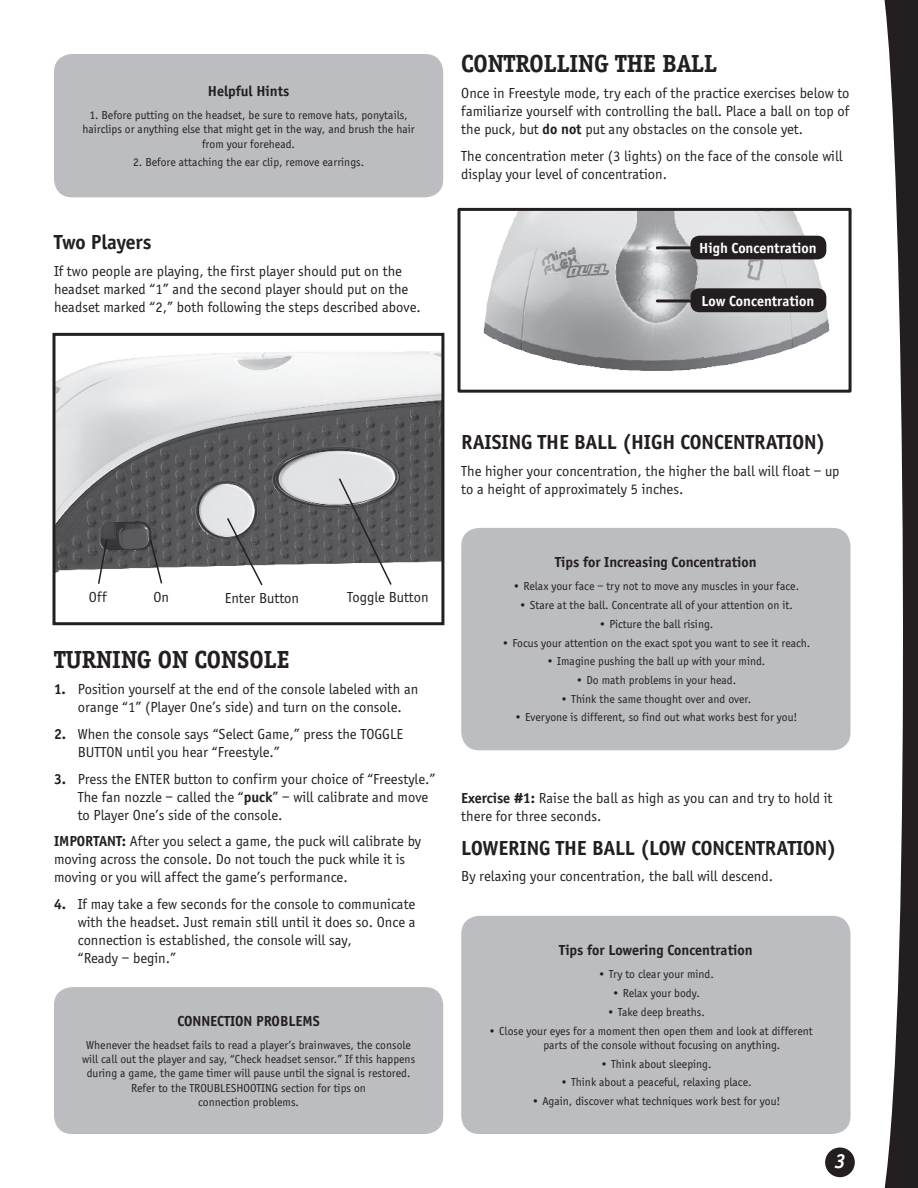
<style>
.page{position:relative;width:918px;height:1188px;background:#fff}
.page>*{position:absolute;margin:0;border:0;box-sizing:border-box;transform-origin:0 0}
.t1{font:700 25.5px "Officina Serif EFOP";color:#231f20}
.t2{font:700 21px "Officina Sans EFOP";color:#231f20}
.t3{font:italic 700 21px "Officina Sans EFOP";color:#fff}
.t4{font:15px/18px "Officina Sans EFOP";color:#231f20}
.t5{font:700 15px "Officina Sans EFOP";color:#231f20}
.t6{font:700 15px "Officina Sans EFOP";color:#fff}
.t7{font:12px/14.4px "Officina Sans EFOP";color:#231f20;text-align:center}
.s1{font-weight:700}
</style>
<div class="page">
<svg style="left:884px;top:0;width:34px;height:1188px"></svg>
<div style="left:825px;top:1148px;width:30px;height:29px;background:#231f20;border-radius:50%"></div>
<div style="left:54px;top:54px;width:389px;height:143px;background:#bcbdc0;border-radius:18px"></div>
<div style="left:54px;top:987px;width:389px;height:147px;background:#bcbdc0;border-radius:18px"></div>
<div style="left:461px;top:528px;width:389px;height:222px;background:#bcbdc0;border-radius:18px"></div>
<div style="left:461px;top:916px;width:389px;height:218px;background:#bcbdc0;border-radius:18px"></div>
<img style="left:56px;top:351px;width:384px;height:222px">
<div style="left:52px;top:333px;width:392px;height:292px;border:3px solid #231f20"></div>
<svg style="left:97px;top:538px;width:11px;height:46px"></svg>
<svg style="left:149px;top:538px;width:14px;height:46px"></svg>
<svg style="left:226px;top:516px;width:38px;height:70px"></svg>
<svg style="left:337px;top:477px;width:56px;height:108px"></svg>
<img style="left:483px;top:212px;width:347px;height:159px">
<div style="left:458px;top:208px;width:394px;height:185px;border:3px solid #231f20"></div>
<div style="left:690px;top:236px;width:136px;height:23px;background:#231f20;border-radius:9px"></div>
<hr style="left:657px;top:246px;width:35px;height:3px;background:#231f20">
<div style="left:690px;top:288px;width:136px;height:24px;background:#231f20;border-radius:9px"></div>
<hr style="left:657px;top:299px;width:35px;height:3px;background:#231f20">
<p class="t5" style="left:208px;top:82px;width:83px">Helpful Hints</p>
<p class="t7" style="left:83px;top:108px;width:334px">1. Before putting on the headset, be sure to remove hats, ponytails, hairclips or anything else that might get in the way, and brush the hair from your forehead.</p>
<p class="t7" style="left:133px;top:155px;width:233px">2. Before attaching the ear clip, remove earrings.</p>
<h2 class="t2" style="left:54px;top:230px;width:99px">Two Players</h2>
<p class="t4" style="left:54px;top:262px;width:368px">If two people are playing, the first player should put on the headset marked “1” and the second player should put on the headset marked “2,” both following the steps described above.</p>
<h1 class="t1" style="left:461px;top:48px;width:257px">CONTROLLING THE BALL</h1>
<p class="t4" style="left:461px;top:85px;width:390px;text-align:justify">Once in Freestyle mode, try each of the practice exercises below to familiarize yourself with controlling the ball. Place a ball on top of the puck, but <span class="s1">do not</span> put any obstacles on the console yet.</p>
<p class="t4" style="left:461px;top:147px;width:383px">The concentration meter (3 lights) on the face of the console will display your level of concentration.</p>
<p class="t6" style="left:699px;top:239px;width:119px">High Concentration</p>
<p class="t6" style="left:702px;top:292px;width:114px">Low Concentration</p>
<p class="t4" style="left:89px;top:589px;width:19px">Off</p>
<p class="t4" style="left:154px;top:589px;width:17px">On</p>
<p class="t4" style="left:225px;top:589px;width:76px">Enter Button</p>
<p class="t4" style="left:347px;top:589px;width:83px">Toggle Button</p>
<h1 class="t1" style="left:54px;top:644px;width:237px">TURNING ON CONSOLE</h1>
<p class="t4" style="left:54px;top:680px;width:366px;text-align:center"><span class="s1">1.</span> Position yourself at the end of the console labeled with an orange “1” (Player One’s side) and turn on the console.</p>
<p class="t4" style="left:78px;top:725px;width:327px;text-indent:-24px"><span class="s1">2.</span> When the console says “Select Game,” press the TOGGLE<br>BUTTON until you hear “Freestyle.”</p>
<p class="t4" style="left:78px;top:770px;width:359px;text-indent:-24px"><span class="s1">3.</span> Press the ENTER button to confirm your choice of “Freestyle.”<br>The fan nozzle – called the “<span class="s1">puck</span>” – will calibrate and move to Player One’s side of the console.</p>
<p class="t4" style="left:54px;top:832px;width:369px"><span class="s1">IMPORTANT:</span> After you select a game, the puck will calibrate by moving across the console. Do not touch the puck while it is moving or you will affect the game’s performance.</p>
<p class="t4" style="left:78px;top:895px;width:339px;text-indent:-24px"><span class="s1">4.</span> If may take a few seconds for the console to communicate with the headset. Just remain still until it does so. Once a connection is established, the console will say,<br>“Ready – begin.”</p>
<p class="t5" style="left:178px;top:1012px;width:144px">CONNECTION PROBLEMS</p>
<p class="t7" style="left:82px;top:1038px;width:335px">Whenever the headset fails to read a player’s brainwaves, the console will call out the player and say, “Check headset sensor.” If this happens during a game, the game timer will pause until the signal is restored.<br>Refer to the TROUBLESHOOTING section for tips on<br>connection problems.</p>
<h2 class="t2" style="left:461px;top:429px;width:366px">RAISING THE BALL (HIGH CONCENTRATION)</h2>
<p class="t4" style="left:461px;top:462px;width:380px">The higher your concentration, the higher the ball will float – up to a height of approximately 5 inches.</p>
<p class="t5" style="left:555px;top:553px;width:203px">Tips for Increasing Concentration</p>
<p class="t7" style="left:513px;top:579px;width:288px">• Relax your face – try not to move any muscles in your face.</p>
<p class="t7" style="left:519px;top:598px;width:275px">• Stare at the ball. Concentrate all of your attention on it.</p>
<p class="t7" style="left:598px;top:617px;width:116px">• Picture the ball rising.</p>
<p class="t7" style="left:501px;top:636px;width:311px">• Focus your attention on the exact spot you want to see it reach.</p>
<p class="t7" style="left:546px;top:654px;width:221px">• Imagine pushing the ball up with your mind.</p>
<p class="t7" style="left:576px;top:673px;width:162px">• Do math problems in your head.</p>
<p class="t7" style="left:560px;top:692px;width:193px">• Think the same thought over and over.</p>
<p class="t7" style="left:514px;top:710px;width:285px">• Everyone is different, so find out what works best for you!</p>
<p class="t4" style="left:461px;top:789px;width:373px"><span class="s1">Exercise #1:</span> Raise the ball as high as you can and try to hold it there for three seconds.</p>
<h2 class="t2" style="left:461px;top:835px;width:377px">LOWERING THE BALL (LOW CONCENTRATION)</h2>
<p class="t4" style="left:461px;top:868px;width:313px">By relaxing your concentration, the ball will descend.</p>
<p class="t5" style="left:559px;top:941px;width:195px">Tips for Lowering Concentration</p>
<p class="t7" style="left:598px;top:967px;width:118px">• Try to clear your mind.</p>
<p class="t7" style="left:612px;top:986px;width:90px">• Relax your body.</p>
<p class="t7" style="left:607px;top:1005px;width:100px">• Take deep breaths.</p>
<p class="t7" style="left:543px;top:1023px;width:271px;text-align:left;text-indent:-55px">• Close your eyes for a moment then open them and look at different parts of the console without focusing on anything.</p>
<p class="t7" style="left:600px;top:1057px;width:113px">• Think about sleeping.</p>
<p class="t7" style="left:560px;top:1075px;width:193px">• Think about a peaceful, relaxing place.</p>
<p class="t7" style="left:531px;top:1094px;width:251px">• Again, discover what techniques work best for you!</p>
<h2 class="t3" style="left:835px;top:1149px;width:12px">3</h2>
</div>
